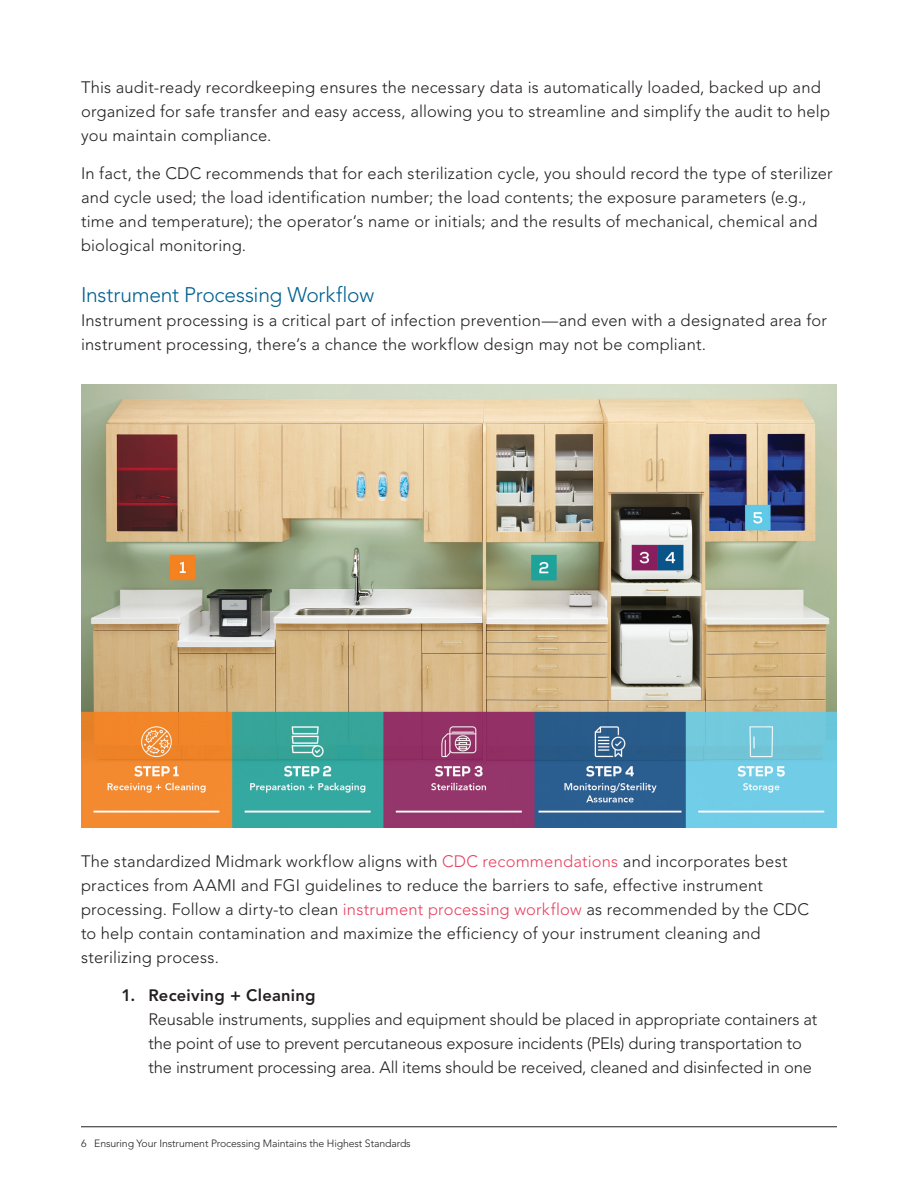
<style>
.page{position:relative;width:918px;height:1188px;background:#fff}
.page>*{position:absolute;margin:0;border:0;box-sizing:border-box;transform-origin:0 0}
.Subhead{font:300 21px "Avenir";letter-spacing:-.01em;color:#006192}
.Body{font:300 16.5px/24px "Avenir";letter-spacing:.01em;color:#231f20}
.Body-2{font:300 16.5px/24px "Avenir";letter-spacing:-.01em;color:#231f20}
.Body-3{font:800 16.5px "Avenir";letter-spacing:.015em;color:#231f20}
.t1{font:300 10.5px "Avenir";letter-spacing:-.01em;color:#231f20}
.s1{color:#e74060}
</style>
<div class="page">
<img style="left:81px;top:385px;width:756px;height:442px">
<hr style="left:81px;top:1126px;width:756px;height:1px;background:#231f20">
<p class="Body" style="left:81px;top:76px;width:751px">This audit-ready recordkeeping ensures the necessary data is automatically loaded, backed up and organized for safe transfer and easy access, allowing you to streamline and simplify the audit to help you maintain compliance.</p>
<p class="Body" style="left:81px;top:161px;width:753px">In fact, the CDC recommends that for each sterilization cycle, you should record the type of sterilizer and cycle used; the load identification number; the load contents; the exposure parameters (e.g., time and temperature); the operator’s name or initials; and the results of mechanical, chemical and biological monitoring.</p>
<p class="Subhead" style="left:81px;top:282px;width:295px">Instrument Processing Workflow</p>
<p class="Body" style="left:81px;top:308px;width:747px">Instrument processing is a critical part of infection prevention—and even with a designated area for instrument processing, there’s a chance the workflow design may not be compliant.</p>
<p class="Body" style="left:81px;top:850px;width:730px">The standardized Midmark workflow aligns with <span class="s1">CDC recommendations</span> and incorporates best practices from AAMI and FGI guidelines to reduce the barriers to safe, effective instrument processing. Follow a dirty-to clean <span class="s1">instrument processing workflow</span> as recommended by the CDC to help contain contamination and maximize the efficiency of your instrument cleaning and sterilizing process.</p>
<p class="Body-3" style="left:122px;top:985px;width:196px">1. Receiving + Cleaning</p>
<p class="Body-2" style="left:148px;top:1007px;width:670px">Reusable instruments, supplies and equipment should be placed in appropriate containers at the point of use to prevent percutaneous exposure incidents (PEIs) during transportation to the instrument processing area. All items should be received, cleaned and disinfected in one</p>
<p class="t1" style="left:81px;top:1138px;width:331px">6 Ensuring Your Instrument Processing Maintains the Highest Standards</p>
</div>
